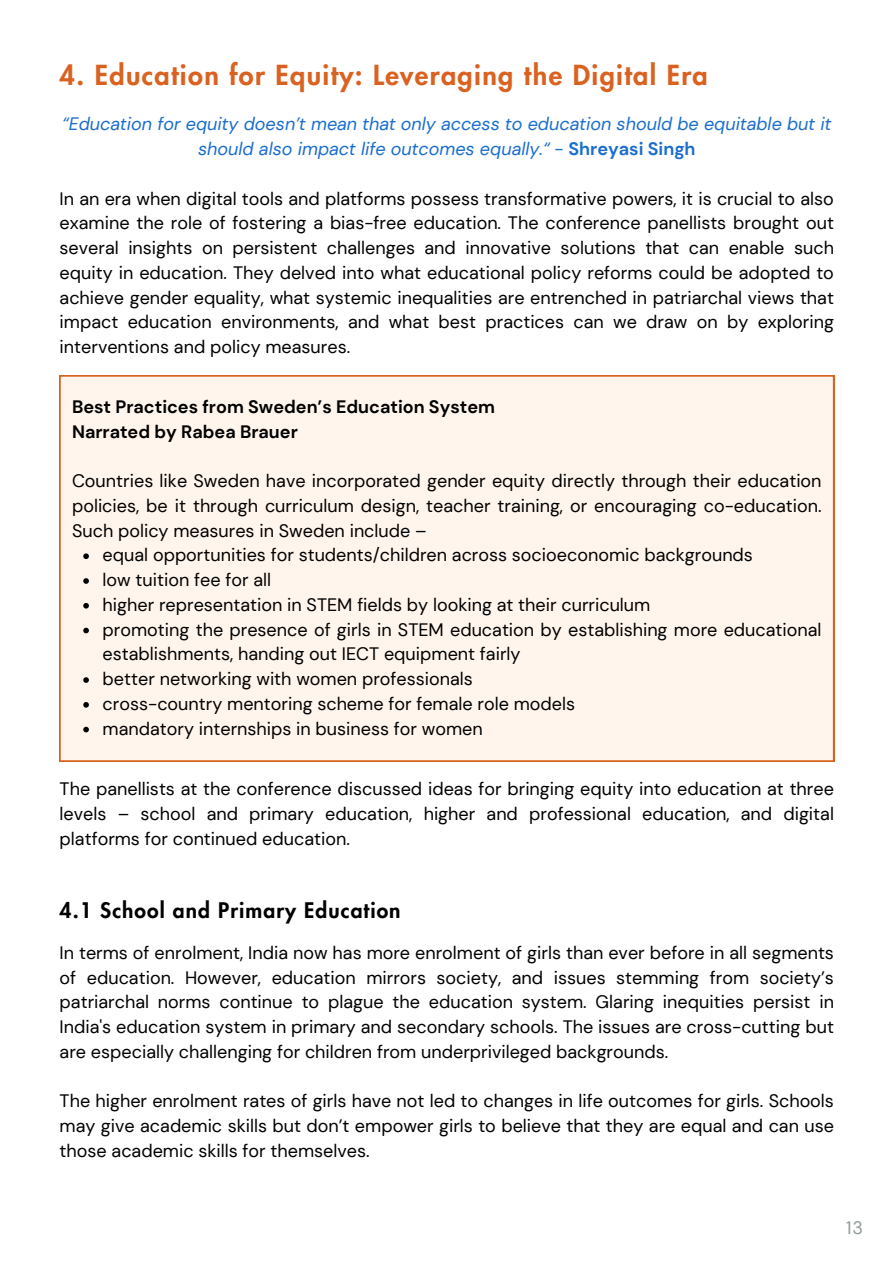
<style>
.page{position:relative;width:894px;height:1264px;background:#fff}
.page>*{position:absolute;margin:0;border:0;box-sizing:border-box;transform-origin:0 0}
.t1{font:800 27px "Futura LT Pro";letter-spacing:.05em;color:#da6220}
.t2{font:800 21px "Futura LT Pro";letter-spacing:.05em;color:#000}
.t3{font:18px/24.8px "DM Sans";color:#000;text-align:justify}
.t4{font:italic 18px/24.8px "DM Sans";color:#1a6dcf;text-align:center}
.t5{font:700 18px/24.8px "DM Sans";color:#000}
.t6{font:18px "DM Sans";color:#909c98}
.s1{font-style:normal}
.s2{font-weight:700;font-style:normal}
</style>
<div class="page">
<div style="left:60px;top:375px;width:773px;height:386px;background:#fff5ed"></div>
<svg style="left:83px;top:553px;width:6px;height:6px"></svg>
<svg style="left:83px;top:578px;width:6px;height:6px"></svg>
<svg style="left:83px;top:603px;width:6px;height:5px"></svg>
<svg style="left:83px;top:627px;width:6px;height:6px"></svg>
<svg style="left:83px;top:677px;width:6px;height:6px"></svg>
<svg style="left:83px;top:702px;width:6px;height:5px"></svg>
<svg style="left:83px;top:726px;width:6px;height:6px"></svg>
<p class="t1" style="left:60px;top:63px;width:649px">4. Education for Equity: Leveraging the Digital Era</p>
<p class="t4" style="left:62px;top:112px;width:770px">“Education for equity doesn’t mean that only access to education should be equitable but it should also impact life outcomes equally.“ <span class="s1">-</span> <span class="s2">Shreyasi Singh</span></p>
<p class="t3" style="left:60px;top:186px;width:775px">In an era when digital tools and platforms possess transformative powers, it is crucial to also examine the role of fostering a bias-free education. The conference panellists brought out several insights on persistent challenges and innovative solutions that can enable such equity in education. They delved into what educational policy reforms could be adopted to achieve gender equality, what systemic inequalities are entrenched in patriarchal views that impact education environments, and what best practices can we draw on by exploring interventions and policy measures.</p>
<h1 class="t5" style="left:72px;top:394px;width:424px">Best Practices from Sweden’s Education System<br>Narrated by Rabea Brauer</h1>
<p class="t3" style="left:72px;top:468px;width:750px">Countries like Sweden have incorporated gender equity directly through their education policies, be it through curriculum design, teacher training, or encouraging co-education.<br>Such policy measures in Sweden include –</p>
<p class="t3" style="left:103px;top:543px;width:651px">equal opportunities for students/children across socioeconomic backgrounds</p>
<h3 class="t3" style="left:103px;top:567px;width:170px">low tuition fee for all</h3>
<p class="t3" style="left:103px;top:592px;width:549px">higher representation in STEM fields by looking at their curriculum</p>
<p class="t3" style="left:103px;top:617px;width:720px">promoting the presence of girls in STEM education by establishing more educational establishments, handing out IECT equipment fairly</p>
<p class="t3" style="left:103px;top:666px;width:371px">better networking with women professionals</p>
<p class="t3" style="left:103px;top:691px;width:474px">cross-country mentoring scheme for female role models</p>
<p class="t3" style="left:103px;top:716px;width:381px">mandatory internships in business for women</p>
<p class="t3" style="left:60px;top:776px;width:775px">The panellists at the conference discussed ideas for bringing equity into education at three levels – school and primary education, higher and professional education, and digital platforms for continued education.</p>
<h2 class="t2" style="left:60px;top:900px;width:342px">4.1 School and Primary Education</h2>
<p class="t3" style="left:60px;top:940px;width:775px">In terms of enrolment, India now has more enrolment of girls than ever before in all segments of education. However, education mirrors society, and issues stemming from society’s patriarchal norms continue to plague the education system. Glaring inequities persist in India's education system in primary and secondary schools. The issues are cross-cutting but are especially challenging for children from underprivileged backgrounds.</p>
<p class="t3" style="left:60px;top:1088px;width:775px">The higher enrolment rates of girls have not led to changes in life outcomes for girls. Schools may give academic skills but don’t empower girls to believe that they are equal and can use those academic skills for themselves.</p>
<p class="t6" style="left:845px;top:1215px;width:18px">13</p>
</div>
